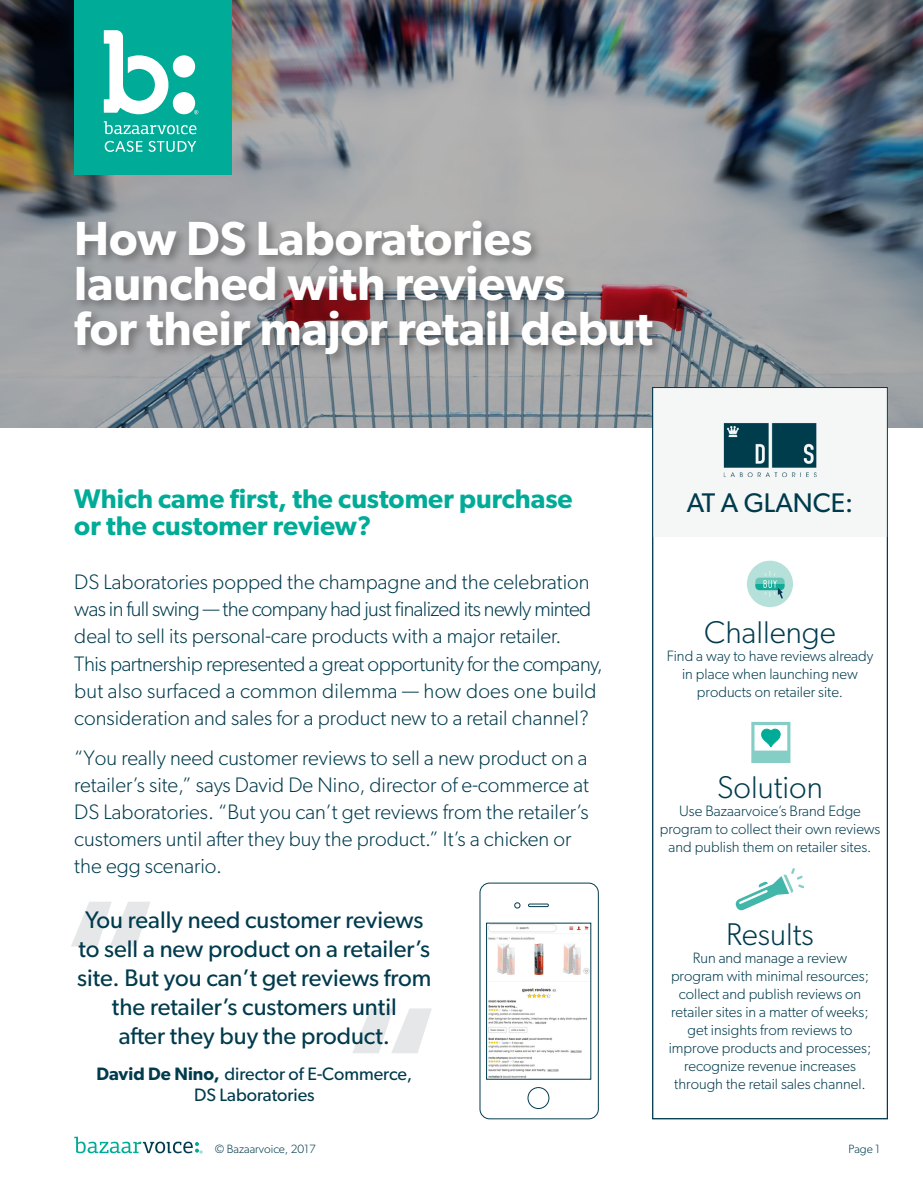
<style>
.page{position:relative;width:923px;height:1193px;background:#fff}
.page>*{position:absolute;margin:0;border:0;box-sizing:border-box;transform-origin:0 0}
.t1{font:600 48px/45px "Gibson";color:#fff}
.t2{font:300 31.5px "Gibson";color:#003b4d}
.t3{font:600 27px/27px "Gibson";color:#00ac97}
.t4{font:27px "Gibson";color:#003b4d}
.t5{font:24px/28.8px "Gibson";color:#003b4d;text-align:center}
.t6{font:300 21px/27px "Gibson";color:#003b4d}
.t7{font:18px/21.6px "Gibson";color:#003b4d;text-align:center}
.t8{font:300 15px/18px "Gibson";color:#003b4d;text-align:center}
.t9{font:300 12px "Gibson";color:#003b4d}
.s1{font-weight:600}
</style>
<div class="page">
<img style="left:0;top:0;width:922px;height:427px">
<div style="left:71px;top:217px;width:594px;height:149px;background:#231f20;opacity:.4"></div>
<svg style="left:74px;top:1136px;width:129px;height:17px"></svg>
<div style="left:74px;top:0;width:158px;height:174px;background:#00ac97"></div>
<svg style="left:105px;top:141px;width:91px;height:11px"></svg>
<div style="left:652px;top:387px;width:235px;height:150px;background:#f5f6f6"></div>
<div style="left:747px;top:560px;width:46px;height:47px;background:#b6e0da;border-radius:50%"></div>
<svg style="left:755px;top:571px;width:29px;height:27px"></svg>
<svg style="left:735px;top:868px;width:69px;height:42px"></svg>
<div style="left:652px;top:387px;width:235px;height:732px;border:1px solid #003b4d"></div>
<svg style="left:104px;top:30px;width:64px;height:84px"></svg>
<div style="left:173px;top:55px;width:22px;height:23px;background:#fff;border-radius:50%"></div>
<div style="left:173px;top:92px;width:22px;height:22px;background:#fff;border-radius:50%"></div>
<svg style="left:104px;top:121px;width:92px;height:13px"></svg>
<svg style="left:194px;top:110px;width:4px;height:4px"></svg>
<svg style="left:751px;top:722px;width:39px;height:41px"></svg>
<svg style="left:352px;top:1008px;width:80px;height:45px"></svg>
<svg style="left:71px;top:902px;width:79px;height:44px"></svg>
<img style="left:723px;top:423px;width:94px;height:54px">
<svg style="left:479px;top:882px;width:119px;height:237px"></svg>
<p class="t1" style="left:74px;top:214px;width:492px">How DS Laboratories launched with reviews</p>
<p class="t1" style="left:74px;top:304px;width:580px">for their major retail debut</p>
<p class="t3" style="left:74px;top:485px;width:500px">Which came first, the customer purchase or the customer review?</p>
<p class="t6" style="left:74px;top:568px;width:530px">DS Laboratories popped the champagne and the celebration was in full swing — the company had just finalized its newly minted deal to sell its personal-care products with a major retailer.<br>This partnership represented a great opportunity for the company, but also surfaced a common dilemma — how does one build consideration and sales for a product new to a retail channel?</p>
<p class="t6" style="left:74px;top:744px;width:516px">“You really need customer reviews to sell a new product on a retailer’s site,” says David De Nino, director of e-commerce at DS Laboratories. “But you can’t get reviews from the retailer’s customers until after they buy the product.” It’s a chicken or the egg scenario.</p>
<p class="t5" style="left:77px;top:905px;width:356px">You really need customer reviews to sell a new product on a retailer’s site. But you can’t get reviews from the retailer’s customers until<br>after they buy the product.</p>
<p class="t7" style="left:96px;top:1062px;width:317px"><span class="s1">David De Nino,</span> director of E-Commerce,<br>DS Laboratories</p>
<p class="t4" style="left:686px;top:487px;width:168px">AT A GLANCE:</p>
<p class="t2" style="left:704px;top:613px;width:133px">Challenge</p>
<p class="t8" style="left:666px;top:646px;width:208px">Find a way to have reviews already in place when launching new products on retailer site.</p>
<p class="t2" style="left:717px;top:768px;width:107px">Solution</p>
<p class="t8" style="left:659px;top:802px;width:222px">Use Bazaarvoice’s Brand Edge program to collect their own reviews and publish them on retailer sites.</p>
<p class="t2" style="left:726px;top:915px;width:89px">Results</p>
<p class="t8" style="left:668px;top:948px;width:204px">Run and manage a review program with minimal resources; collect and publish reviews on retailer sites in a matter of weeks; get insights from reviews to improve products and processes; recognize revenue increases through the retail sales channel.</p>
<p class="t9" style="left:215px;top:1141px;width:103px">© Bazaarvoice, 2017</p>
<p class="t9" style="left:848px;top:1141px;width:33px">Page 1</p>
</div>
